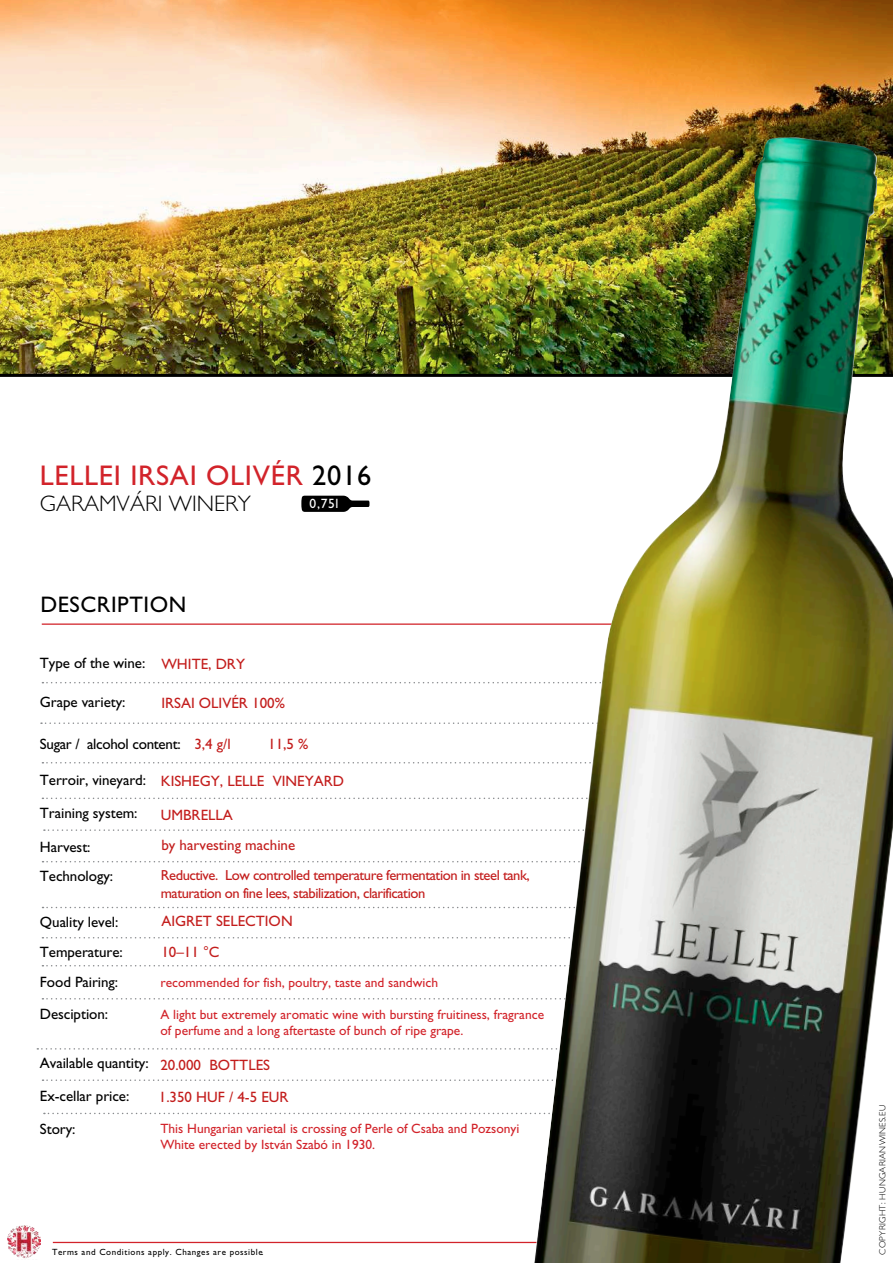
<style>
.page{position:relative;width:893px;height:1263px;background:#fff}
.page>*{position:absolute;margin:0;border:0;box-sizing:border-box;transform-origin:0 0}
.t1{font:500 28.5px "Gill CE";letter-spacing:.025em;color:#d2232a}
.t2{font:300 22.5px "Gill CE";color:#000}
.t3{font:500 22.5px "Gill CE";letter-spacing:.025em;color:#000}
.t4{font:500 15px/30px "Gill CE";letter-spacing:-.005em;color:#000}
.t5{font:500 15px/30px "Gill CE";color:#c31d1c}
.t6{font:500 14.55px/17.4px "Gill CE";letter-spacing:-.03em;color:#c31d1c}
.t7{font:500 13.5px/16.2px "Gill CE";color:#d2232a}
.t8{font:500 13.5px "Gill CE";color:#fff}
.t9{font:500 9px "Gill CE";letter-spacing:.06em;color:#000}
.t10{font:300 9px "Gill CE";letter-spacing:.025em;color:#000}
.s1{color:#000}
</style>
<div class="page">
<img style="left:0;top:0;width:893px;height:374px">
<hr style="left:0;top:374px;width:893px;height:3px;background:#000">
<svg style="left:42px;top:682px;width:490px;height:1px"></svg>
<svg style="left:42px;top:762px;width:492px;height:1px"></svg>
<svg style="left:44px;top:829px;width:489px;height:2px"></svg>
<svg style="left:44px;top:1113px;width:488px;height:1px"></svg>
<svg style="left:42px;top:937px;width:491px;height:1px"></svg>
<svg style="left:42px;top:998px;width:491px;height:1px"></svg>
<svg style="left:42px;top:965px;width:491px;height:1px"></svg>
<hr style="left:42px;top:623px;width:702px;height:2px;background:#d2232a">
<svg style="left:41px;top:722px;width:493px;height:2px"></svg>
<svg style="left:42px;top:797px;width:490px;height:2px"></svg>
<svg style="left:43px;top:1079px;width:491px;height:2px"></svg>
<svg style="left:43px;top:861px;width:490px;height:1px"></svg>
<svg style="left:43px;top:907px;width:490px;height:1px"></svg>
<svg style="left:37px;top:1048px;width:497px;height:1px"></svg>
<hr style="left:53px;top:1242px;width:536px;height:1px;background:#d2232a">
<svg style="left:301px;top:496px;width:68px;height:16px"></svg>
<img style="left:8px;top:1225px;width:33px;height:33px">
<img style="left:534px;top:137px;width:359px;height:1126px">
<h1 class="t1" style="left:40px;top:459px;width:333px">LELLEI IRSAI OLIVÉR <span class="s1">2016</span></h1>
<h2 class="t2" style="left:40px;top:491px;width:213px">GARAMVÁRI WINERY</h2>
<p class="t8" style="left:310px;top:496px;width:30px">0,75l</p>
<h2 class="t3" style="left:40px;top:591px;width:147px">DESCRIPTION</h2>
<p class="t4" style="left:40px;top:647px;width:107px">Type of the wine:</p>
<p class="t4" style="left:40px;top:686px;width:87px">Grape variety:</p>
<p class="t4" style="left:40px;top:728px;width:142px">Sugar / alcohol content:</p>
<p class="t4" style="left:40px;top:764px;width:108px">Terroir, vineyard:</p>
<p class="t4" style="left:40px;top:797px;width:99px">Training system:</p>
<p class="t4" style="left:40px;top:833px;width:75px;line-height:28.5px">Harvest:<br>Technology:</p>
<p class="t4" style="left:40px;top:907px;width:84px">Quality level:<br>Temperature:<br>Food Pairing:</p>
<p class="t4" style="left:40px;top:998px;width:70px">Desciption:</p>
<p class="t4" style="left:40px;top:1048px;width:110px">Available quantity:</p>
<p class="t4" style="left:40px;top:1081px;width:91px">Ex-cellar price:</p>
<p class="t4" style="left:40px;top:1114px;width:37px">Story:</p>
<p class="t5" style="left:161px;top:649px;width:85px">WHITE, DRY</p>
<p class="t5" style="left:161px;top:688px;width:125px">IRSAI OLIVÉR 100%</p>
<p class="t5" style="left:194px;top:729px;width:38px">3,4 g/l</p>
<p class="t5" style="left:268px;top:729px;width:42px">11,5 %</p>
<p class="t5" style="left:161px;top:766px;width:185px">KISHEGY, LELLE VINEYARD</p>
<p class="t5" style="left:161px;top:800px;width:136px">UMBRELLA<br>by harvesting machine</p>
<p class="t6" style="left:161px;top:866px;width:370px">Reductive. Low controlled temperature fermentation in steel tank, maturation on fine lees, stabilization, clarification</p>
<p class="t5" style="left:161px;top:906px;width:133px">AIGRET SELECTION</p>
<p class="t5" style="left:161px;top:937px;width:60px">10–11 °C</p>
<p class="t7" style="left:160px;top:974px;width:279px">recommended for fish, poultry, taste and sandwich</p>
<p class="t7" style="left:160px;top:1006px;width:385px">A light but extremely aromatic wine with bursting fruitiness, fragrance of perfume and a long aftertaste of bunch of ripe grape.</p>
<p class="t5" style="left:159px;top:1048px;width:131px;line-height:32.8px">20.000 BOTTLES<br>1.350 HUF / 4-5 EUR</p>
<p class="t7" style="left:160px;top:1120px;width:361px">This Hungarian varietal is crossing of Perle of Csaba and Pozsonyi<br>White erected by István Szabó in 1930.</p>
<p class="t9" style="left:52px;top:1246px;width:213px">Terms and Conditions apply. Changes are possible.</p>
<p class="t10" style="left:877px;top:1254px;width:151px;rotate:-90deg">COPYRIGHT: HUNGARIANWINES.EU</p>
</div>
